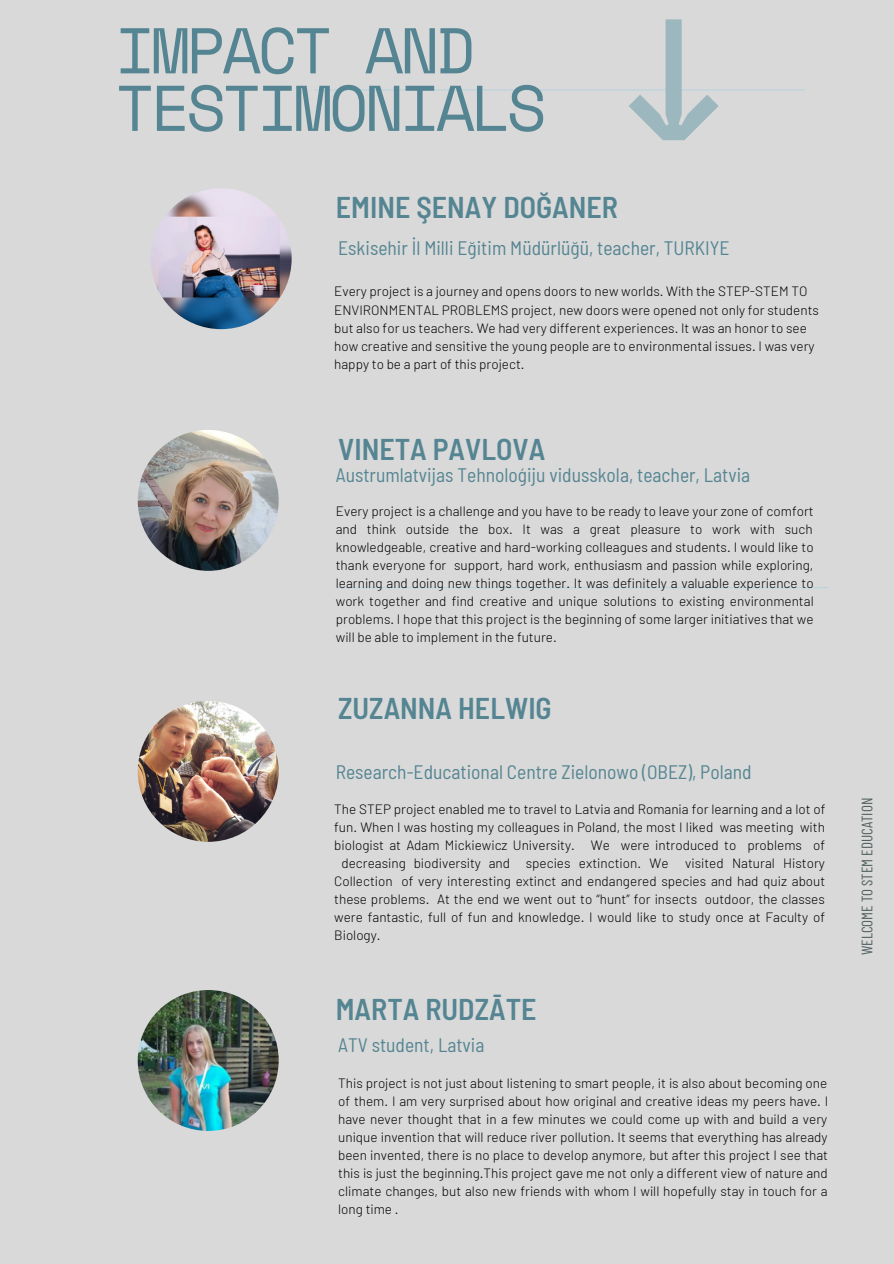
<style>
.page{position:relative;width:894px;height:1264px;background:#fff}
.page>*{position:absolute;margin:0;border:0;box-sizing:border-box;transform-origin:0 0}
.t1{font:223.65px "Space Mono";color:#9db7be}
.t2{font:64.5px/57.4px "Space Mono";letter-spacing:-.06em;color:#558592}
.t3{font:600 semi-condensed 30px "Barlow";color:#558592}
.t4{font:semi-condensed 19.5px "Barlow";color:#558592}
.t5{font:15.15px "Barlow Condensed";color:#556262}
.t6{font:300 13.5px/18px "Barlow";color:#000;text-align:justify}
</style>
<div class="page">
<div style="left:0;top:0;width:893px;height:1263px;background:#d9d9d9"></div>
<img style="left:138px;top:430px;width:140px;height:141px;border-radius:50%">
<img style="left:151px;top:188px;width:140px;height:141px;border-radius:50%">
<img style="left:138px;top:990px;width:140px;height:140px;border-radius:50%">
<hr style="left:314px;top:89px;width:490px;height:1px;background:#b7d5dd">
<hr style="left:338px;top:587px;width:490px;height:1px;background:#b7d5dd">
<img style="left:138px;top:701px;width:140px;height:140px;border-radius:50%">
<h2 class="t2" style="left:115px;top:20px;width:432px">IMPACT AND<br>TESTIMONIALS</h2>
<h1 class="t1" style="left:845px;top:11px;width:138px;rotate:90deg">→</h1>
<h3 class="t3" style="left:336px;top:188px;width:283px">EMINE ŞENAY DOĞANER</h3>
<h3 class="t4" style="left:338px;top:235px;width:393px">Eskisehir İl Milli Eğitim Müdürlüğü, teacher, TURKIYE</h3>
<p class="t6" style="left:334px;top:282px;width:486px;text-align:left">Every project is a journey and opens doors to new worlds. With the STEP-STEM TO ENVIRONMENTAL PROBLEMS project, new doors were opened not only for students but also for us teachers. We had very different experiences. It was an honor to see how creative and sensitive the young people are to environmental issues. I was very happy to be a part of this project.</p>
<h3 class="t3" style="left:338px;top:429px;width:209px">VINETA PAVLOVA</h3>
<h3 class="t4" style="left:336px;top:463px;width:416px">Austrumlatvijas Tehnoloģiju vidusskola, teacher, Latvia</h3>
<p class="t6" style="left:336px;top:501px;width:479px">Every project is a challenge and you have to be ready to leave your zone of comfort and think outside the box. It was a great pleasure to work with such knowledgeable, creative and hard-working colleagues and students. I would like to thank everyone for support, hard work, enthusiasm and passion while exploring, learning and doing new things together. It was definitely a valuable experience to work together and find creative and unique solutions to existing environmental problems. I hope that this project is the beginning of some larger initiatives that we will be able to implement in the future.</p>
<h3 class="t3" style="left:338px;top:689px;width:215px">ZUZANNA HELWIG</h3>
<h3 class="t4" style="left:336px;top:759px;width:417px">Research-Educational Centre Zielonowo (OBEZ), Poland</h3>
<p class="t6" style="left:334px;top:799px;width:492px">The STEP project enabled me to travel to Latvia and Romania for learning and a lot of</p>
<p class="t6" style="left:334px;top:817px;width:492px">fun. When I was hosting my colleagues in Poland, the most I liked was meeting with</p>
<p class="t6" style="left:334px;top:835px;width:492px">biologist at Adam Mickiewicz University. We were introduced to problems of</p>
<p class="t6" style="left:341px;top:853px;width:485px">decreasing biodiversity and species extinction. We visited Natural History</p>
<p class="t6" style="left:334px;top:871px;width:492px">Collection of very interesting extinct and endangered species and had quiz about</p>
<p class="t6" style="left:334px;top:889px;width:492px">these problems. At the end we went out to “hunt” for insects outdoor, the classes</p>
<p class="t6" style="left:334px;top:907px;width:492px">were fantastic, full of fun and knowledge. I would like to study once at Faculty of</p>
<p class="t6" style="left:334px;top:925px;width:48px">Biology.</p>
<h3 class="t3" style="left:336px;top:989px;width:202px">MARTA RUDZĀTE</h3>
<h3 class="t4" style="left:338px;top:1032px;width:148px">ATV student, Latvia</h3>
<p class="t6" style="left:338px;top:1073px;width:491px">This project is not just about listening to smart people, it is also about becoming one of them. I am very surprised about how original and creative ideas my peers have. I have never thought that in a few minutes we could come up with and build a very unique invention that will reduce river pollution. It seems that everything has already been invented, there is no place to develop anymore, but after this project I see that this is just the beginning.This project gave me not only a different view of nature and climate changes, but also new friends with whom I will hopefully stay in touch for a long time .</p>
<p class="t5" style="left:857px;top:955px;width:159px;rotate:-90deg">WELCOME TO STEM EDUCATION</p>
</div>
